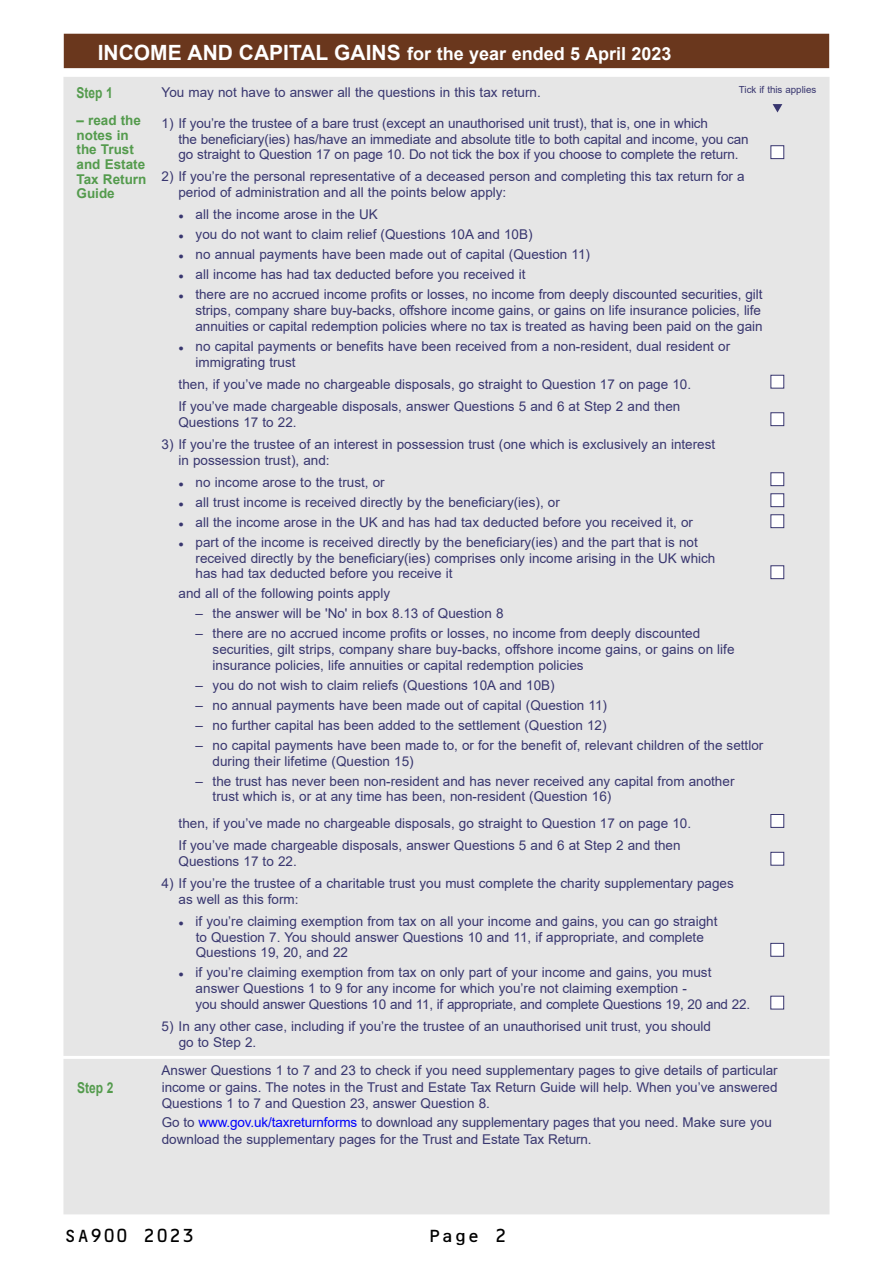
<style>
.page{position:relative;width:893px;height:1263px;background:#fff}
.page>*{position:absolute;margin:0;border:0;box-sizing:border-box;transform-origin:0 0}
.t1{font:700 18px "Arial";color:#fff}
.t2{font:18px "OCRB";color:#000}
.t3{font:700 15px "Arial";color:#549b4d;scale:.8 1}
.t4{font:13.5px/15.8px "Arial";color:#38366f}
.t5{font:700 13.5px/14.7px "Arial";color:#549b4d}
.t6{font:9.75px "Arial";color:#38366f}
.s1{font-size:21px}
.s2{font-size:9px}
.s3{color:#0000fd}
</style>
<div class="page">
<div style="left:65px;top:35px;width:763px;height:32px;background:#6a371d"></div>
<div style="left:64px;top:34px;width:765px;height:34px;border:2px solid #6a371d"></div>
<div style="left:64px;top:78px;width:765px;height:1136px;background:#e6e6e6"></div>
<svg style="left:773px;top:104px;width:9px;height:8px"></svg>
<hr style="left:39px;top:1056px;width:823px;height:3px;background:#fff">
<div style="left:771px;top:146px;width:12px;height:12px;background:#fff"></div>
<div style="left:770px;top:145px;width:14px;height:14px;border:1px solid #38366f"></div>
<div style="left:771px;top:376px;width:12px;height:12px;background:#fff"></div>
<div style="left:770px;top:375px;width:14px;height:13px;border:1px solid #38366f"></div>
<div style="left:771px;top:413px;width:12px;height:12px;background:#fff"></div>
<div style="left:770px;top:412px;width:14px;height:14px;border:1px solid #38366f"></div>
<div style="left:771px;top:473px;width:12px;height:12px;background:#fff"></div>
<div style="left:770px;top:472px;width:14px;height:14px;border:1px solid #38366f"></div>
<div style="left:771px;top:494px;width:12px;height:12px;background:#fff"></div>
<div style="left:770px;top:493px;width:14px;height:14px;border:1px solid #38366f"></div>
<div style="left:771px;top:515px;width:12px;height:12px;background:#fff"></div>
<div style="left:770px;top:514px;width:14px;height:14px;border:1px solid #38366f"></div>
<div style="left:771px;top:566px;width:12px;height:12px;background:#fff"></div>
<div style="left:770px;top:565px;width:14px;height:14px;border:1px solid #38366f"></div>
<div style="left:771px;top:815px;width:12px;height:12px;background:#fff"></div>
<div style="left:770px;top:814px;width:14px;height:14px;border:1px solid #38366f"></div>
<div style="left:771px;top:853px;width:12px;height:12px;background:#fff"></div>
<div style="left:770px;top:852px;width:14px;height:13px;border:1px solid #38366f"></div>
<div style="left:771px;top:944px;width:12px;height:12px;background:#fff"></div>
<div style="left:770px;top:943px;width:14px;height:14px;border:1px solid #38366f"></div>
<div style="left:771px;top:996px;width:12px;height:13px;background:#fff"></div>
<div style="left:770px;top:996px;width:14px;height:13px;border:1px solid #38366f"></div>
<h1 class="t1" style="left:98px;top:41px;width:575px"><span class="s1">INCOME AND CAPITAL GAINS</span> for the year ended 5 April 2023</h1>
<p class="t3" style="left:77px;top:82px;width:47px">Step 1</p>
<p class="t5" style="left:77px;top:113px;width:71px">– read the notes in the Trust and Estate<br>Tax Return<br>Guide</p>
<p class="t3" style="left:77px;top:1077px;width:47px">Step 2</p>
<p class="t4" style="left:162px;top:84px;width:381px">You may not have to answer all the questions in this tax return.</p>
<p class="t6" style="left:739px;top:83px;width:79px">Tick if this applies</p>
<p class="t4" style="left:178px;top:115px;width:572px;text-indent:-17px">1) If you’re the trustee of a bare trust (except an unauthorised unit trust), that is, one in which<br>the beneficiary(ies) has/have an immediate and absolute title to both capital and income, you can go straight to Question 17 on page 10. Do not tick the box if you choose to complete the return.</p>
<p class="t4" style="left:178px;top:169px;width:568px;text-indent:-17px">2) If you’re the personal representative of a deceased person and completing this tax return for a period of administration and all the points below apply:</p>
<p class="t4" style="left:179px;top:207px;width:201px"><span class="s2">●</span> all the income arose in the UK</p>
<p class="t4" style="left:179px;top:227px;width:355px"><span class="s2">●</span> you do not want to claim relief (Questions 10A and 10B)</p>
<p class="t4" style="left:179px;top:247px;width:413px"><span class="s2">●</span> no annual payments have been made out of capital (Question 11)</p>
<p class="t4" style="left:179px;top:267px;width:348px"><span class="s2">●</span> all income has had tax deducted before you received it</p>
<p class="t4" style="left:196px;top:287px;width:568px;text-align:justify;text-indent:-17px"><span class="s2">●</span> there are no accrued income profits or losses, no income from deeply discounted securities, gilt strips, company share buy-backs, offshore income gains, or gains on life insurance policies, life annuities or capital redemption policies where no tax is treated as having been paid on the gain</p>
<p class="t4" style="left:196px;top:338px;width:536px;text-indent:-17px"><span class="s2">●</span> no capital payments or benefits have been received from a non-resident, dual resident or immigrating trust</p>
<p class="t4" style="left:178px;top:373px;width:514px;line-height:22.2px">then, if you’ve made no chargeable disposals, go straight to Question 17 on page 10.<br>If you’ve made chargeable disposals, answer Questions 5 and 6 at Step 2 and then</p>
<p class="t4" style="left:178px;top:414px;width:120px">Questions 17 to 22.</p>
<p class="t4" style="left:178px;top:436px;width:538px;text-indent:-17px">3) If you’re the trustee of an interest in possession trust (one which is exclusively an interest in possession trust), and:</p>
<p class="t4" style="left:179px;top:474px;width:208px"><span class="s2">●</span> no income arose to the trust, or</p>
<p class="t4" style="left:179px;top:494px;width:383px"><span class="s2">●</span> all trust income is received directly by the beneficiary(ies), or</p>
<p class="t4" style="left:179px;top:514px;width:516px"><span class="s2">●</span> all the income arose in the UK and has had tax deducted before you received it, or</p>
<p class="t4" style="left:196px;top:534px;width:521px;text-indent:-17px"><span class="s2">●</span> part of the income is received directly by the beneficiary(ies) and the part that is not received directly by the beneficiary(ies) comprises only income arising in the UK which has had tax deducted before you receive it</p>
<p class="t4" style="left:179px;top:586px;width:213px">and all of the following points apply</p>
<p class="t4" style="left:196px;top:606px;width:309px">– the answer will be 'No' in box 8.13 of Question 8</p>
<p class="t4" style="left:213px;top:626px;width:523px;text-indent:-17px">– there are no accrued income profits or losses, no income from deeply discounted securities, gilt strips, company share buy-backs, offshore income gains, or gains on life insurance policies, life annuities or capital redemption policies</p>
<p class="t4" style="left:196px;top:677px;width:361px">– you do not wish to claim reliefs (Questions 10A and 10B)</p>
<p class="t4" style="left:196px;top:697px;width:413px">– no annual payments have been made out of capital (Question 11)</p>
<p class="t4" style="left:196px;top:717px;width:412px">– no further capital has been added to the settlement (Question 12)</p>
<p class="t4" style="left:213px;top:737px;width:552px;text-indent:-17px">– no capital payments have been made to, or for the benefit of, relevant children of the settlor during their lifetime (Question 15)</p>
<p class="t4" style="left:213px;top:773px;width:523px;text-indent:-17px">– the trust has never been non-resident and has never received any capital from another trust which is, or at any time has been, non-resident (Question 16)</p>
<p class="t4" style="left:179px;top:812px;width:514px;line-height:22.2px">then, if you’ve made no chargeable disposals, go straight to Question 17 on page 10.<br>If you’ve made chargeable disposals, answer Questions 5 and 6 at Step 2 and then</p>
<p class="t4" style="left:179px;top:853px;width:120px">Questions 17 to 22.</p>
<p class="t4" style="left:179px;top:875px;width:557px;text-indent:-17px">4) If you’re the trustee of a charitable trust you must complete the charity supplementary pages as well as this form:</p>
<p class="t4" style="left:196px;top:913px;width:523px;text-indent:-17px"><span class="s2">●</span> if you’re claiming exemption from tax on all your income and gains, you can go straight to Question 7. You should answer Questions 10 and 11, if appropriate, and complete<br>Questions 19, 20, and 22</p>
<p class="t4" style="left:196px;top:964px;width:556px;text-indent:-17px"><span class="s2">●</span> if you’re claiming exemption from tax on only part of your income and gains, you must answer Questions 1 to 9 for any income for which you’re not claiming exemption -<br>you should answer Questions 10 and 11, if appropriate, and complete Questions 19, 20 and 22.</p>
<p class="t4" style="left:179px;top:1018px;width:534px;text-indent:-17px">5) In any other case, including if you’re the trustee of an unauthorised unit trust, you should go to Step 2.</p>
<p class="t4" style="left:162px;top:1062px;width:618px;line-height:16.5px;text-align:justify">Answer Questions 1 to 7 and 23 to check if you need supplementary pages to give details of particular income or gains. The notes in the Trust and Estate Tax Return Guide will help. When you’ve answered Questions 1 to 7 and Question 23, answer Question 8.</p>
<p class="t4" style="left:162px;top:1114px;width:612px;line-height:16.2px">Go to <span class="s3">www.gov.uk/taxreturnforms</span> to download any supplementary pages that you need. Make sure you download the supplementary pages for the Trust and Estate Tax Return.</p>
<h1 class="t2" style="left:64px;top:1229px;width:132px">SA900 2023</h1>
<h1 class="t2" style="left:428px;top:1229px;width:81px">Page 2</h1>
</div>
